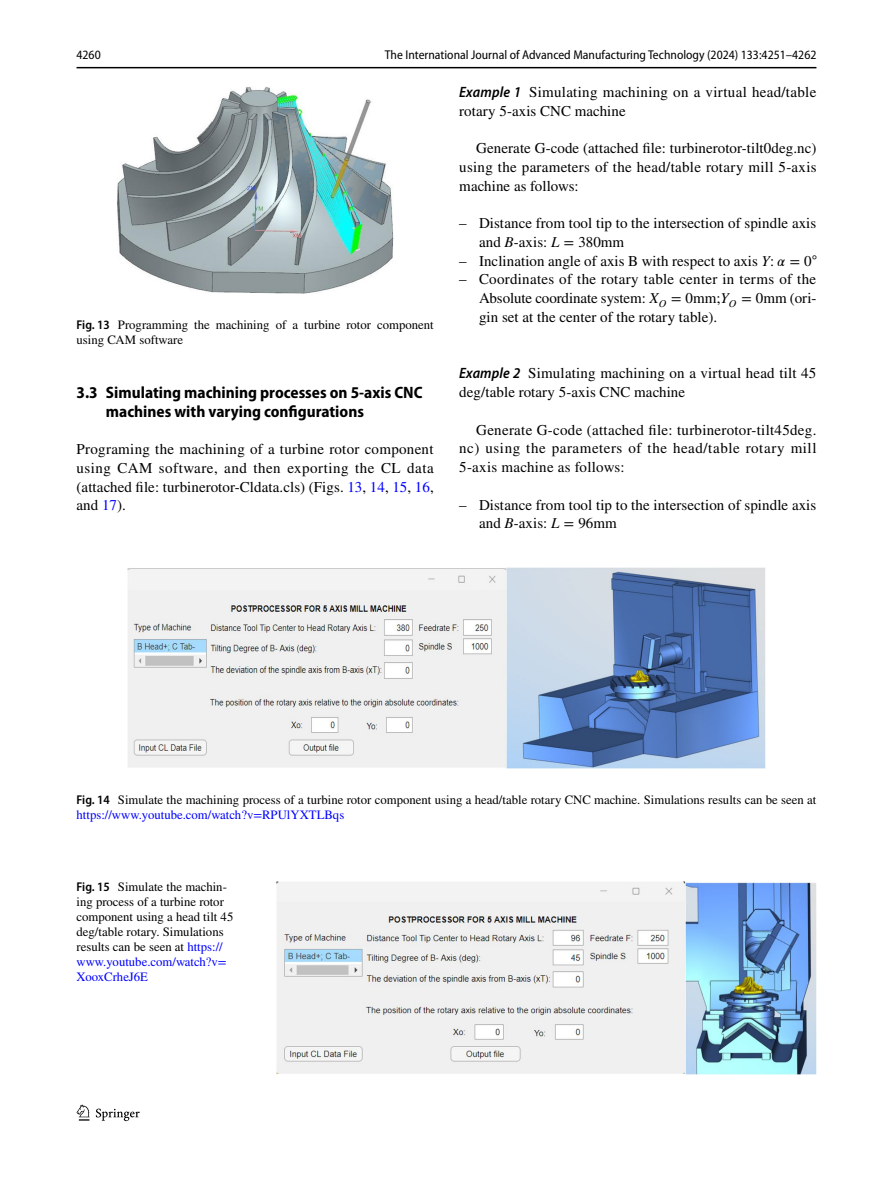
<style>
.page{position:relative;width:893px;height:1187px;background:#fff}
.page>*{position:absolute;margin:0;border:0;box-sizing:border-box;transform-origin:0 0}
.t1{font:700 semi-condensed 16.5px/18.8px "Myriad Pro";color:#000}
.t2{font:15px/18.8px "STIX";letter-spacing:.005em;color:#000;text-align:justify}
.t3{font:12.75px/15px "STIX";color:#000}
.t4{font:semi-condensed 12.75px "Myriad Pro";color:#000}
.s1{font-family:"Myriad Pro";font-weight:600;font-stretch:semi-condensed}
.s2{color:#00f}
.s3{font-family:"Myriad Pro";font-weight:600;font-style:italic;font-stretch:semi-condensed}
.s4{font-style:italic}
.s5{font-family:"STIX General Italic 100"}
.s6{font-family:"STIX Math Regular 69"}
.s7{font-family:"STIX General Regular 88"}
.s8{font-family:"STIX Math Italic 45"}
.s9{font-family:"STIX Math Regular 70"}
.s10{font-family:"STIX General Regular 85"}
.s11{font-family:"STIX General Italic 98"}
.s12{font-family:"STIX Math Regular 67"}
.s13{font-family:"STIX General Regular 86"}
.s14{font-family:"STIX General Italic 99"}
.s15{font-family:"STIX Math Regular 68"}
.s16{font-family:"STIX General Regular 87"}
</style>
<div class="page">
<hr style="left:77px;top:67px;width:739px;height:1px;background:#000">
<svg style="left:77px;top:1104px;width:12px;height:16px"></svg>
<svg style="left:96px;top:1108px;width:44px;height:12px"></svg>
<img style="left:117px;top:87px;width:276px;height:206px">
<img style="left:128px;top:567px;width:637px;height:201px">
<img style="left:276px;top:881px;width:540px;height:192px">
<p class="t4" style="left:77px;top:48px;width:26px">4260</p>
<p class="t4" style="left:385px;top:48px;width:433px">The International Journal of Advanced Manufacturing Technology (2024) 133:4251–4262</p>
<p class="t3" style="left:77px;top:317px;width:359px"><span class="s1">Fig. 13</span> Programming the machining of a turbine rotor component using CAM software</p>
<p class="t1" style="left:106px;top:383px;width:318px;text-indent:-29px">3.3 Simulating machining processes on 5‑axis CNC machines with varying configurations</p>
<p class="t2" style="left:77px;top:440px;width:359px">Programing the machining of a turbine rotor component using CAM software, and then exporting the CL data (attached file: turbinerotor-Cldata.cls) (Figs. <span class="s2">13</span>, <span class="s2">14</span>, <span class="s2">15</span>, <span class="s2">16</span>, and <span class="s2">17</span>).</p>
<p class="t2" style="left:459px;top:83px;width:359px"><span class="s3">Example 1</span> Simulating machining on a virtual head/table rotary 5-axis CNC machine</p>
<p class="t2" style="left:459px;top:140px;width:359px;text-indent:17px">Generate G-code (attached file: turbinerotor-tilt0deg.nc) using the parameters of the head/table rotary mill 5-axis machine as follows:</p>
<p class="t2" style="left:479px;top:215px;width:339px;text-indent:-20px">– Distance from tool tip to the intersection of spindle axis and <span class="s4">B</span>-axis: <span class="s5">L</span> <span class="s6">=</span> <span class="s7">380</span><span class="s6">mm</span></p>
<p class="t2" style="left:459px;top:252px;width:359px">– Inclination angle of axis B with respect to axis <span class="s4">Y</span>: <span class="s8">𝛼</span> <span class="s9">=</span> <span class="s10">0</span><sup>◦</sup></p>
<p class="t2" style="left:479px;top:271px;width:339px;text-indent:-20px">– Coordinates of the rotary table center in terms of the Absolute coordinate system: <span class="s11">X</span><sub>O</sub> <span class="s12">=</span> <span class="s13">0</span><span class="s12">mm</span><span class="s13">;</span><span class="s11">Y</span><sub>O</sub> <span class="s12">=</span> <span class="s13">0</span><span class="s12">mm</span> (ori&shy;gin set at the center of the rotary table).</p>
<p class="t2" style="left:459px;top:365px;width:359px"><span class="s3">Example 2</span> Simulating machining on a virtual head tilt 45 deg/table rotary 5-axis CNC machine</p>
<p class="t2" style="left:459px;top:421px;width:359px;text-indent:17px">Generate G-code (attached file: turbinerotor-tilt45deg. nc) using the parameters of the head/table rotary mill 5-axis machine as follows:</p>
<p class="t2" style="left:479px;top:496px;width:339px;text-indent:-20px">– Distance from tool tip to the intersection of spindle axis and <span class="s4">B</span>-axis: <span class="s14">L</span> <span class="s15">=</span> <span class="s16">96</span><span class="s15">mm</span></p>
<p class="t3" style="left:77px;top:792px;width:741px"><span class="s1">Fig. 14</span> Simulate the machining process of a turbine rotor component using a head/table rotary CNC machine. Simulations results can be seen at <span class="s2">https://www.youtube.com/watch?v=RPUlYXTLBqs</span></p>
<p class="t3" style="left:77px;top:880px;width:158px"><span class="s1">Fig. 15</span> Simulate the machin&shy;ing process of a turbine rotor component using a head tilt 45 deg/table rotary. Simulations results can be seen at <span class="s2">https:// www.youtube.com/watch?v=<br>XooxCrheJ6E</span></p>
</div>
